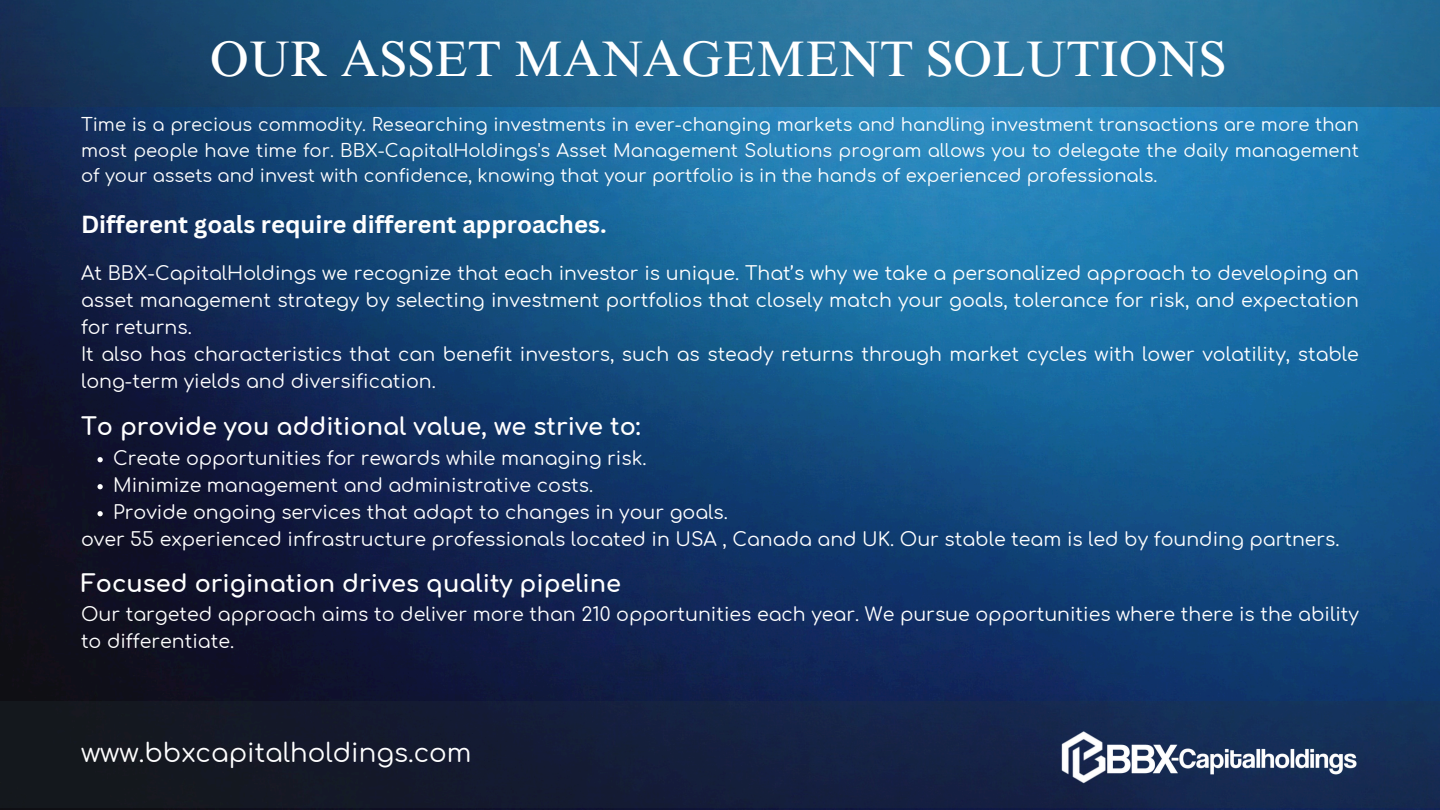
<style>
.page{position:relative;width:1440px;height:810px;background:#fff}
.page>*{position:absolute;margin:0;border:0;box-sizing:border-box;transform-origin:0 0}
.t1{font:50px "Times NRMT Pro";color:#fff}
.t2{font:26.1px "Comfortaa";color:#fff}
.t3{font:700 24px "Comfortaa";color:#fff}
.t4{font:700 24px "Canva Sans";color:#fff}
.t5{font:19px/27px "Comfortaa";color:#fff}
.t6{font:18px/25.5px "Comfortaa";color:#fff;text-align:justify}
</style>
<div class="page">
<img style="left:0;top:106px;width:1440px;height:704px">
<svg style="left:0;top:0;width:1440px;height:106px;background:#22638c"></svg>
<div style="left:0;top:701px;width:1440px;height:106px;background:linear-gradient(to right,#14141b,#152e5d)"></div>
<img style="left:1059px;top:729px;width:300px;height:56px">
<svg style="left:98px;top:457px;width:5px;height:5px"></svg>
<svg style="left:98px;top:484px;width:5px;height:5px"></svg>
<svg style="left:98px;top:511px;width:5px;height:5px"></svg>
<p class="t1" style="left:210px;top:40px;width:1018px">OUR ASSET MANAGEMENT SOLUTIONS</p>
<p class="t6" style="left:81px;top:113px;width:1279px">Time is a precious commodity. Researching investments in ever-changing markets and handling investment transactions are more than most people have time for. BBX-CapitalHoldings's Asset Management Solutions program allows you to delegate the daily management of your assets and invest with confidence, knowing that your portfolio is in the hands of experienced professionals.</p>
<p class="t4" style="left:81px;top:208px;width:527px">Different goals require different approaches.</p>
<h2 class="t5" style="left:81px;top:260px;width:1279px;text-align:justify">At BBX-CapitalHoldings we recognize that each investor is unique. That’s why we take a personalized approach to developing an asset management strategy by selecting investment portfolios that closely match your goals, tolerance for risk, and expectation for returns.</h2>
<p class="t5" style="left:81px;top:341px;width:1279px">It also has characteristics that can benefit investors, such as steady returns through market cycles with lower volatility, stable long-term yields and diversification.</p>
<p class="t3" style="left:81px;top:414px;width:561px">To provide you additional value, we strive to:</p>
<p class="t5" style="left:113px;top:445px;width:535px">Create opportunities for rewards while managing risk.</p>
<p class="t5" style="left:113px;top:472px;width:481px">Minimize management and administrative costs.</p>
<p class="t5" style="left:113px;top:499px;width:616px">Provide ongoing services that adapt to changes in your goals.</p>
<p class="t5" style="left:81px;top:526px;width:1260px">over 55 experienced infrastructure professionals located in USA , Canada and UK. Our stable team is led by founding partners.</p>
<h3 class="t3" style="left:81px;top:571px;width:542px">Focused origination drives quality pipeline</h3>
<p class="t5" style="left:81px;top:601px;width:1279px">Our targeted approach aims to deliver more than 210 opportunities each year. We pursue opportunities where there is the ability to differentiate.</p>
<h2 class="t2" style="left:81px;top:739px;width:392px">www.bbxcapitalholdings.com</h2>
</div>
